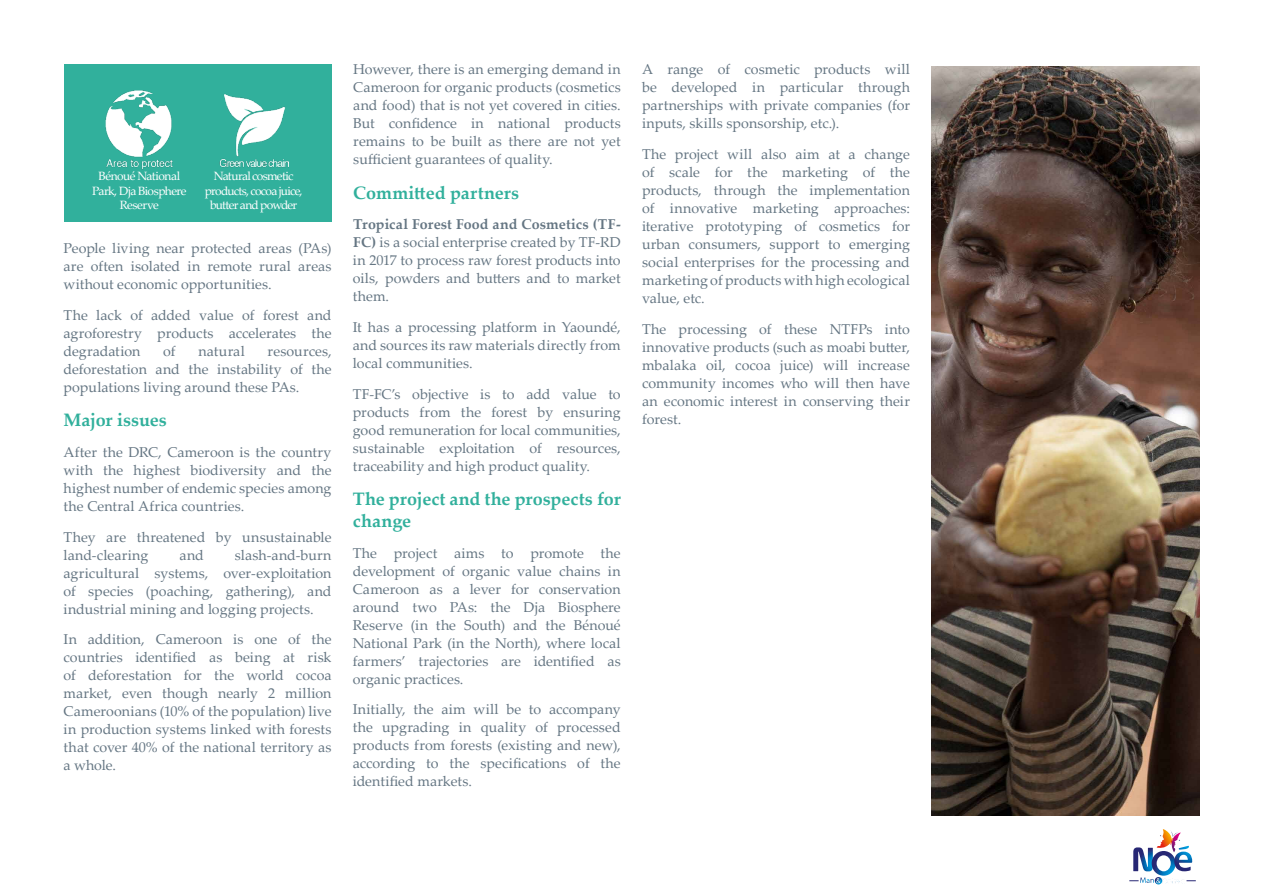
<style>
.page{position:relative;width:1263px;height:893px;background:#fff}
.page>*{position:absolute;margin:0;border:0;box-sizing:border-box;transform-origin:0 0}
.t1{font:700 18px/21.6px "Palatino Linotype";color:#31b09c}
.t2{font:14.25px/18px "Palatino Linotype";letter-spacing:.005em;color:#657683;text-align:justify}
.t3{font:12px/14.4px "Palatino Linotype";letter-spacing:-.055em;color:#fff;text-align:center}
.s1{font-weight:700}
</style>
<div class="page">
<svg style="left:1129px;top:829px;width:67px;height:55px"></svg>
<div style="left:64px;top:64px;width:268px;height:157px;background:#31b09c"></div>
<img style="left:931px;top:67px;width:268px;height:749px">
<img style="left:105px;top:90px;width:68px;height:80px">
<img style="left:219px;top:94px;width:69px;height:74px">
<p class="t3" style="left:92px;top:168px;width:96px">Bénoué National<br>Park, Dja Biosphere<br>Reserve</p>
<p class="t3" style="left:205px;top:169px;width:99px">Natural cosmetic products, cocoa juice, butter and powder</p>
<p class="t2" style="left:64px;top:239px;width:269px">People living near protected areas (PAs) are often isolated in remote rural areas without economic opportunities.</p>
<p class="t2" style="left:64px;top:305px;width:269px">The lack of added value of forest and agroforestry products accelerates the degradation</p>
<p class="t2" style="left:163px;top:341px;width:14px">of</p>
<p class="t2" style="left:198px;top:341px;width:48px">natural</p>
<p class="t2" style="left:64px;top:341px;width:269px;text-indent:204px">resources, deforestation and the instability of the populations living around these PAs.</p>
<p class="t1" style="left:64px;top:409px;width:105px">Major issues</p>
<p class="t2" style="left:64px;top:442px;width:269px">After the DRC, Cameroon is the country with the highest biodiversity and the highest number of endemic species among the Central Africa countries.</p>
<p class="t2" style="left:64px;top:527px;width:269px">They are threatened by unsustainable land-clearing</p>
<p class="t2" style="left:64px;top:545px;width:269px;text-indent:171px">slash-and-burn agricultural systems, over-exploitation of species (poaching, gathering), and industrial mining and logging projects.</p>
<p class="t2" style="left:64px;top:630px;width:269px">In addition, Cameroon is one of the countries identified as being at risk of deforestation for the world cocoa market, even though nearly 2 million Cameroonians (10% of the population) live in production systems linked with forests that cover 40% of the national territory as a whole.</p>
<p class="t2" style="left:179px;top:545px;width:26px">and</p>
<p class="t2" style="left:353px;top:60px;width:269px">However, there is an emerging demand in Cameroon for organic products (cosmetics and food) that is not yet covered in cities.<br>But confidence in national products remains to be built as there are not yet sufficient guarantees of quality.</p>
<p class="t1" style="left:353px;top:181px;width:167px">Committed partners</p>
<p class="t2" style="left:353px;top:215px;width:269px"><span class="s1">Tropical Forest Food and Cosmetics (TF-FC)</span> is a social enterprise created by TF-RD in 2017 to process raw forest products into oils, powders and butters and to market them.</p>
<p class="t2" style="left:353px;top:318px;width:269px">It has a processing platform in Yaoundé, and sources its raw materials directly from local communities.</p>
<p class="t2" style="left:353px;top:384px;width:269px">TF-FC’s objective is to add value to products from the forest by ensuring good remuneration for local communities, sustainable exploitation of resources, traceability and high product quality.</p>
<p class="t1" style="left:353px;top:488px;width:269px">The project and the prospects for change</p>
<p class="t2" style="left:353px;top:543px;width:269px">The project aims to promote the development of organic value chains in Cameroon as a lever for conservation around two PAs: the Dja Biosphere Reserve (in the South) and the Bénoué National Park (in the North), where local farmers’ trajectories are identified as organic practices.</p>
<p class="t2" style="left:353px;top:700px;width:269px">Initially, the aim will be to accompany the upgrading in quality of processed products from forests (existing and new), according to the specifications of the identified markets.</p>
<p class="t2" style="left:642px;top:60px;width:269px">A range of cosmetic products will be developed in particular through partnerships with private companies (for inputs, skills sponsorship, etc.).</p>
<p class="t2" style="left:642px;top:145px;width:269px">The project will also aim at a change of scale for the marketing of the products, through the implementation of innovative marketing approaches: iterative prototyping of cosmetics for urban consumers, support to emerging social enterprises for the processing and marketing of products with high ecological value, etc.</p>
<p class="t2" style="left:642px;top:319px;width:269px">The processing of these NTFPs into innovative products (such as moabi butter, mbalaka oil, cocoa juice) will increase community incomes who will then have an economic interest in conserving their forest.</p>
</div>
